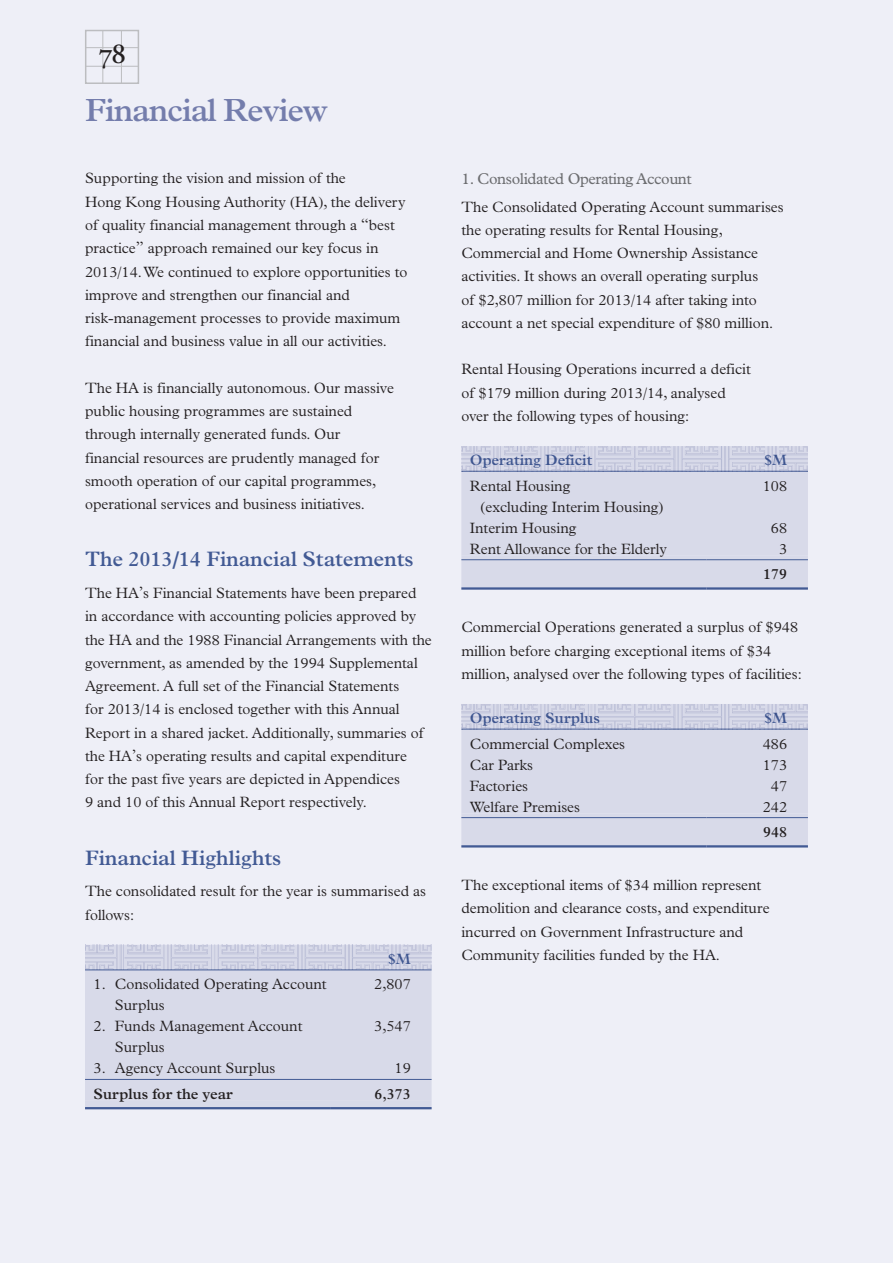
<style>
.page{position:relative;width:893px;height:1263px;background:#eeeff7}
.page>*{position:absolute;margin:0;border:0;box-sizing:border-box;transform-origin:0 0}
.Heading_1{font:600 32.25px "Plantin Std";letter-spacing:-.035em;color:#747dac}
.t1{font:28.5px "Plantagenet Cherokee";color:#231f20}
.Heading_1-2{font:600 21px "Plantin Std";letter-spacing:-.005em;color:#425a94}
.Heading_3{font:15.75px "Plantin Std";letter-spacing:-.025em;color:#6c6d70}
.Body_Text{font:300 15px/23.2px "Plantin Std";color:#231f20}
.Body_Text__table{font:300 15px/21px "Plantin Std";color:#231f20}
.Body_Text__table-2{font:600 15px "Plantin Std";color:#425a94}
.Body_Text__table-3{font:600 15px "Plantin Std";color:#231f20}
.s1{font-family:"Times";font-weight:400}
</style>
<div class="page">
<div style="left:461px;top:560px;width:347px;height:27px;background:#d8dae9"></div>
<div style="left:461px;top:472px;width:347px;height:87px;background:#d8dae9"></div>
<hr style="left:461px;top:471px;width:245px;height:1px;background:#425a94">
<hr style="left:706px;top:471px;width:102px;height:1px;background:#425a94">
<hr style="left:461px;top:559px;width:245px;height:1px;background:#425a94">
<hr style="left:706px;top:559px;width:102px;height:1px;background:#425a94">
<hr style="left:461px;top:587px;width:245px;height:3px;background:#425a94">
<hr style="left:706px;top:587px;width:102px;height:3px;background:#425a94">
<div style="left:461px;top:818px;width:347px;height:27px;background:#d8dae9"></div>
<div style="left:461px;top:730px;width:347px;height:87px;background:#d8dae9"></div>
<hr style="left:461px;top:729px;width:245px;height:1px;background:#425a94">
<hr style="left:706px;top:729px;width:102px;height:1px;background:#425a94">
<hr style="left:461px;top:817px;width:245px;height:1px;background:#425a94">
<hr style="left:706px;top:817px;width:102px;height:1px;background:#425a94">
<hr style="left:461px;top:845px;width:245px;height:2px;background:#425a94">
<hr style="left:706px;top:845px;width:102px;height:2px;background:#425a94">
<div style="left:85px;top:970px;width:347px;height:131px;background:#d8dae9"></div>
<div style="left:85px;top:1101px;width:347px;height:6px;background:#d8dae9"></div>
<hr style="left:85px;top:1079px;width:245px;height:1px;background:#425a94">
<hr style="left:330px;top:1079px;width:102px;height:1px;background:#425a94">
<hr style="left:85px;top:1107px;width:245px;height:2px;background:#425a94">
<hr style="left:330px;top:1107px;width:102px;height:2px;background:#425a94">
<img style="left:461px;top:446px;width:347px;height:25px">
<img style="left:461px;top:704px;width:347px;height:25px">
<img style="left:85px;top:945px;width:347px;height:25px">
<div style="left:85px;top:30px;width:54px;height:54px;border:2px solid #bcbdc0"></div>
<hr style="left:103px;top:30px;width:1px;height:53px;background:#bcbdc0">
<hr style="left:121px;top:30px;width:1px;height:53px;background:#bcbdc0">
<hr style="left:85px;top:47px;width:54px;height:1px;background:#bcbdc0">
<hr style="left:85px;top:66px;width:54px;height:1px;background:#bcbdc0">
<h2 class="t1" style="left:99px;top:37px;width:29px">78</h2>
<p class="Heading_1" style="left:85px;top:91px;width:244px">Financial Review</p>
<p class="Body_Text" style="left:85px;top:167px;width:324px">Supporting the vision and mission of the<br>Hong Kong Housing Authority <span class="s1">(</span>HA<span class="s1">)</span>, the delivery of quality financial management through a “best practice” approach remained our key focus in 2013/14.We continued to explore opportunities to improve and strengthen our financial and risk-management processes to provide maximum financial and business value in all our activities.</p>
<p class="Body_Text" style="left:85px;top:376px;width:310px">The HA is financially autonomous. Our massive public housing programmes are sustained through internally generated funds. Our financial resources are prudently managed for smooth operation of our capital programmes, operational services and business initiatives.</p>
<p class="Heading_1-2" style="left:85px;top:547px;width:330px">The 2013/14 Financial Statements</p>
<p class="Body_Text" style="left:85px;top:581px;width:348px">The HA’s Financial Statements have been prepared in accordance with accounting policies approved by the HA and the 1988 Financial Arrangements with the government, as amended by the 1994 Supplemental Agreement. A full set of the Financial Statements<br>for 2013/14 is enclosed together with this Annual Report in a shared jacket. Additionally, summaries of the HA’s operating results and capital expenditure<br>for the past five years are depicted in Appendices<br>9 and 10 of this Annual Report respectively.</p>
<p class="Heading_1-2" style="left:85px;top:845px;width:198px">Financial Highlights</p>
<p class="Body_Text" style="left:85px;top:880px;width:343px">The consolidated result for the year is summarised as follows:</p>
<p class="Body_Text__table-2" style="left:388px;top:950px;width:24px">$M</p>
<p class="Body_Text__table" style="left:115px;top:974px;width:213px;text-indent:-21px">1. Consolidated Operating Account<br>Surplus</p>
<p class="Body_Text__table" style="left:374px;top:974px;width:38px">2,807</p>
<p class="Body_Text__table" style="left:115px;top:1016px;width:189px;text-indent:-21px">2. Funds Management Account<br>Surplus</p>
<p class="Body_Text__table" style="left:374px;top:1016px;width:38px">3,547</p>
<p class="Body_Text__table" style="left:94px;top:1058px;width:183px">3. Agency Account Surplus</p>
<p class="Body_Text__table" style="left:395px;top:1058px;width:18px">19</p>
<p class="Body_Text__table-3" style="left:94px;top:1085px;width:141px">Surplus for the year</p>
<p class="Body_Text__table-3" style="left:375px;top:1085px;width:38px">6,373</p>
<p class="Heading_3" style="left:461px;top:170px;width:232px">1. Consolidated Operating Account</p>
<p class="Body_Text" style="left:461px;top:195px;width:324px">The Consolidated Operating Account summarises the operating results for Rental Housing, Commercial and Home Ownership Assistance activities. It shows an overall operating surplus<br>of $2,807 million for 2013/14 after taking into account a net special expenditure of $80 million.</p>
<p class="Body_Text" style="left:461px;top:358px;width:291px">Rental Housing Operations incurred a deficit of $179 million during 2013/14, analysed over the following types of housing:</p>
<p class="Body_Text__table-2" style="left:470px;top:451px;width:124px">Operating Deficit</p>
<p class="Body_Text__table-2" style="left:764px;top:451px;width:24px">$M</p>
<p class="Body_Text__table" style="left:480px;top:475px;width:185px;text-indent:-11px">Rental Housing<br><span class="s1">(</span>excluding Interim Housing<span class="s1">)</span></p>
<p class="Body_Text__table" style="left:763px;top:475px;width:26px">108</p>
<p class="Body_Text__table" style="left:470px;top:517px;width:108px">Interim Housing</p>
<p class="Body_Text__table" style="left:771px;top:517px;width:18px">68</p>
<p class="Body_Text__table" style="left:470px;top:538px;width:199px">Rent Allowance for the Elderly</p>
<p class="Body_Text__table" style="left:779px;top:538px;width:10px">3</p>
<p class="Body_Text__table-3" style="left:763px;top:565px;width:25px">179</p>
<p class="Body_Text" style="left:461px;top:616px;width:342px">Commercial Operations generated a surplus of $948 million before charging exceptional items of $34 million, analysed over the following types of facilities:</p>
<p class="Body_Text__table-2" style="left:470px;top:709px;width:132px">Operating Surplus</p>
<p class="Body_Text__table-2" style="left:764px;top:709px;width:24px">$M</p>
<p class="Body_Text__table" style="left:470px;top:733px;width:157px">Commercial Complexes</p>
<p class="Body_Text__table" style="left:763px;top:733px;width:26px">486</p>
<p class="Body_Text__table" style="left:470px;top:754px;width:65px">Car Parks</p>
<p class="Body_Text__table" style="left:763px;top:754px;width:26px">173</p>
<p class="Body_Text__table" style="left:470px;top:775px;width:60px">Factories</p>
<p class="Body_Text__table" style="left:771px;top:775px;width:18px">47</p>
<p class="Body_Text__table" style="left:470px;top:796px;width:112px">Welfare Premises</p>
<p class="Body_Text__table" style="left:763px;top:796px;width:26px">242</p>
<p class="Body_Text__table-3" style="left:763px;top:823px;width:25px">948</p>
<p class="Body_Text" style="left:461px;top:874px;width:310px">The exceptional items of $34 million represent demolition and clearance costs, and expenditure incurred on Government Infrastructure and Community facilities funded by the HA.</p>
</div>
